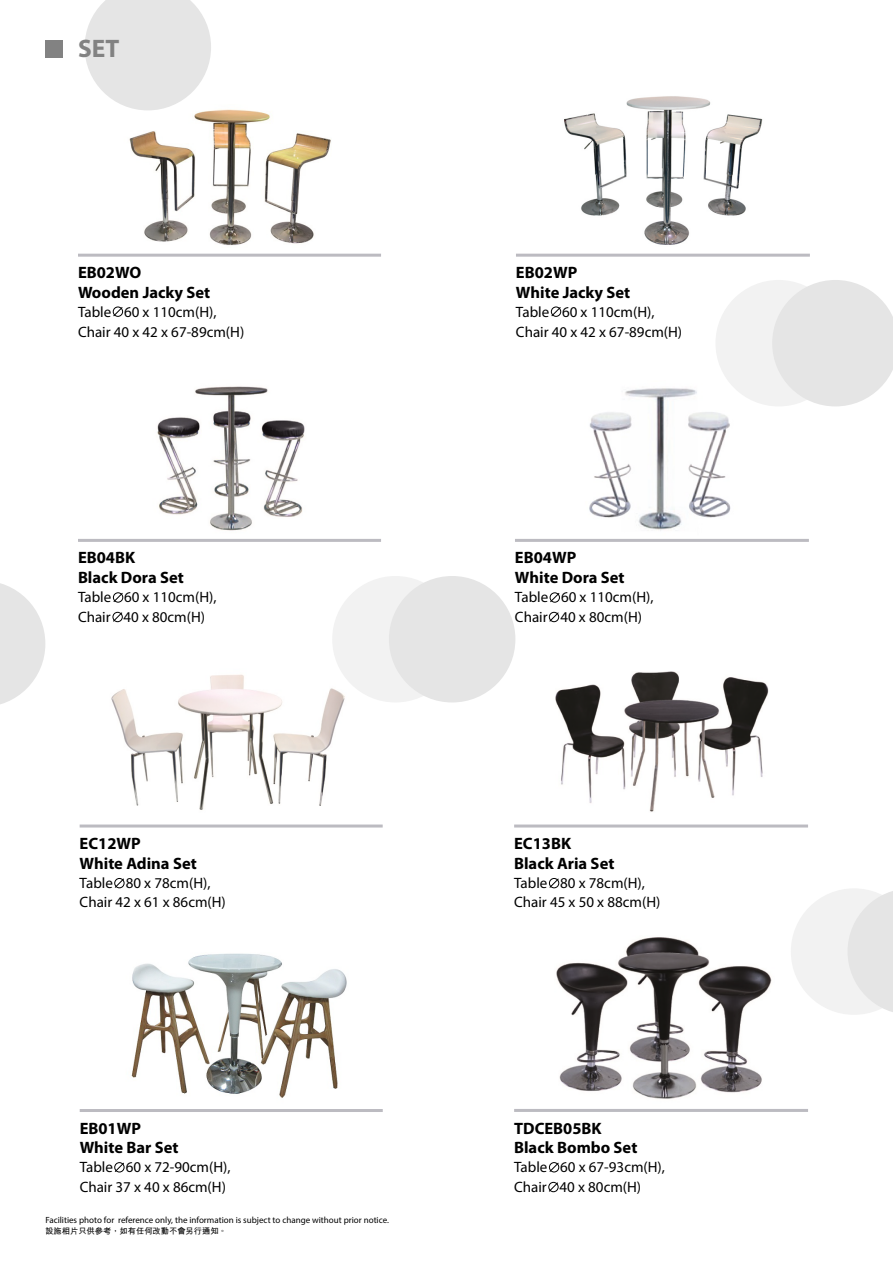
<style>
.page{position:relative;width:893px;height:1263px;background:#fff}
.page>*{position:absolute;margin:0;border:0;box-sizing:border-box;transform-origin:0 0}
.t1{font:700 25.35px "Myriad Pro";color:#828282}
.t2{font:700 16.5px/19.6px "Myriad Pro";color:#000}
.t3{font:15px/19.6px "Myriad Pro";color:#000}
.t4{font:9px "Myriad Pro";color:#000}
.t5{font:700 8.25px "M Hei HK";color:#000}
.s1{font-family:"Adobe Ming Std";font-weight:300}
</style>
<div class="page">
<svg style="left:85px;top:0;width:126px;height:99px;background:#e7e7e7"></svg>
<div style="left:715px;top:280px;width:127px;height:126px;background:#f2f2f2;border-radius:50%"></div>
<svg style="left:772px;top:280px;width:121px;height:126px"></svg>
<svg style="left:0;top:583px;width:45px;height:121px"></svg>
<div style="left:332px;top:576px;width:127px;height:126px;background:#f2f2f2;border-radius:50%"></div>
<div style="left:389px;top:576px;width:126px;height:126px;background:#e5e5e5;border-radius:50%"></div>
<svg style="left:791px;top:889px;width:102px;height:126px"></svg>
<div style="left:45px;top:40px;width:18px;height:17px;background:#828282"></div>
<img style="left:131px;top:953px;width:216px;height:145px">
<img style="left:112px;top:92px;width:219px;height:154px">
<hr style="left:80px;top:1109px;width:303px;height:3px;background:#bcbbc1">
<hr style="left:78px;top:254px;width:303px;height:3px;background:#bcbbc1">
<img style="left:564px;top:96px;width:199px;height:149px">
<hr style="left:516px;top:254px;width:294px;height:3px;background:#bcbbc1">
<img style="left:157px;top:386px;width:148px;height:145px">
<hr style="left:78px;top:539px;width:303px;height:3px;background:#bcbbc1">
<img style="left:111px;top:674px;width:234px;height:136px">
<hr style="left:80px;top:824px;width:303px;height:3px;background:#bcbbc1">
<img style="left:556px;top:671px;width:212px;height:141px">
<hr style="left:514px;top:824px;width:294px;height:3px;background:#bcbbc1">
<hr style="left:514px;top:1109px;width:294px;height:3px;background:#bcbbc1">
<svg style="left:114px;top:878px;width:11px;height:10px"></svg>
<svg style="left:549px;top:878px;width:10px;height:10px"></svg>
<svg style="left:549px;top:592px;width:11px;height:11px"></svg>
<svg style="left:549px;top:612px;width:10px;height:10px"></svg>
<svg style="left:113px;top:592px;width:11px;height:11px"></svg>
<svg style="left:113px;top:306px;width:10px;height:11px"></svg>
<svg style="left:551px;top:306px;width:10px;height:11px"></svg>
<svg style="left:112px;top:612px;width:11px;height:10px"></svg>
<svg style="left:114px;top:1162px;width:11px;height:11px"></svg>
<svg style="left:549px;top:1162px;width:10px;height:11px"></svg>
<svg style="left:548px;top:1181px;width:11px;height:11px"></svg>
<hr style="left:515px;top:539px;width:294px;height:3px;background:#bcbbc1">
<img style="left:589px;top:388px;width:142px;height:143px">
<img style="left:556px;top:937px;width:216px;height:162px">
<h1 class="t1" style="left:78px;top:32px;width:43px">SET</h1>
<p class="t2" style="left:78px;top:262px;width:134px">EB02WO<br>Wooden Jacky Set</p>
<p class="t3" style="left:78px;top:302px;width:168px">Table 60 x 110cm(H),<br>Chair 40 x 42 x 67-89cm(H)</p>
<p class="t2" style="left:78px;top:547px;width:107px">EB04BK<br>Black Dora Set</p>
<p class="t3" style="left:78px;top:587px;width:140px">Table 60 x 110cm(H),<br>Chair 40 x 80cm(H)</p>
<p class="t2" style="left:80px;top:833px;width:119px">EC12WP<br>White Adina Set</p>
<p class="t3" style="left:80px;top:873px;width:148px">Table 80 x 78cm(H),<br>Chair 42 x 61 x 86cm(H)</p>
<p class="t2" style="left:80px;top:1118px;width:100px">EB01WP<br>White Bar Set</p>
<p class="t3" style="left:80px;top:1157px;width:152px">Table 60 x 72-90cm(H),<br>Chair 37 x 40 x 86cm(H)</p>
<p class="t4" style="left:45px;top:1215px;width:345px">Facilities photo for reference only, the information is subject to change without prior notice.</p>
<p class="t5" style="left:45px;top:1225px;width:183px">設施相片只供參考，如有任何改動不會另行通知<span class="s1">。</span></p>
<p class="t2" style="left:516px;top:262px;width:116px">EB02WP<br>White Jacky Set</p>
<p class="t3" style="left:516px;top:302px;width:168px">Table 60 x 110cm(H),<br>Chair 40 x 42 x 67-89cm(H)</p>
<p class="t2" style="left:515px;top:547px;width:111px">EB04WP<br>White Dora Set</p>
<p class="t3" style="left:515px;top:587px;width:140px">Table 60 x 110cm(H),<br>Chair 40 x 80cm(H)</p>
<p class="t2" style="left:514px;top:833px;width:102px">EC13BK<br>Black Aria Set</p>
<p class="t3" style="left:514px;top:873px;width:148px">Table 80 x 78cm(H),<br>Chair 45 x 50 x 88cm(H)</p>
<p class="t2" style="left:514px;top:1117px;width:125px">TDCEB05BK<br>Black Bombo Set</p>
<p class="t3" style="left:514px;top:1157px;width:152px">Table 60 x 67-93cm(H),<br>Chair 40 x 80cm(H)</p>
</div>
